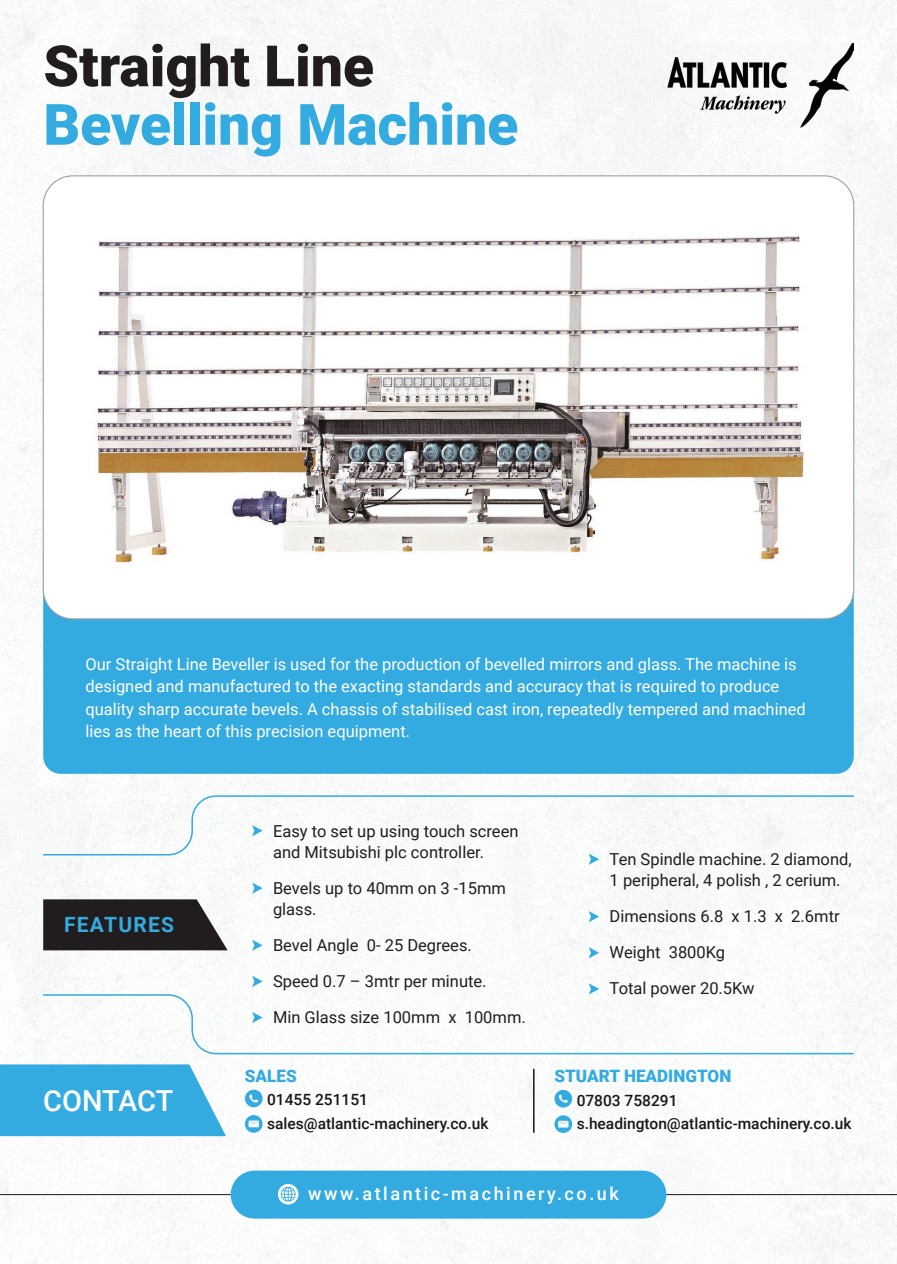
<style>
.page{position:relative;width:897px;height:1264px;background:#fff}
.page>*{position:absolute;margin:0;border:0;box-sizing:border-box;transform-origin:0 0}
.t1{font:900 57px "Roboto";color:#33aae0}
.t2{font:900 57px "Roboto";color:#211d1e}
.t3{font:500 28.95px "Roboto";letter-spacing:-.01em;color:#fff}
.t4{font:700 21px "Roboto";letter-spacing:.06em;color:#33aae0}
.t5{font:500 18px "Roboto";letter-spacing:.14em;color:#fff}
.t6{font:900 17.1px "Roboto";color:#33aae0}
.t7{font:16.5px/22.5px "Roboto";color:#fff}
.t8{font:16.5px/36px "Roboto";color:#211d1e}
.t9{font:500 15.45px/23.2px "Roboto";color:#181818}
</style>
<div class="page">
<img style="left:694px;top:0;width:202px;height:51px">
<img style="left:839px;top:51px;width:57px;height:1213px">
<img style="left:0;top:578px;width:695px;height:686px">
<img style="left:667px;top:43px;width:186px;height:85px">
<div style="left:43px;top:535px;width:810px;height:239px;background:#33aae0;border-radius:17px"></div>
<div style="left:43px;top:176px;width:810px;height:443px;background:#fff;border-radius:30px"></div>
<img style="left:96px;top:236px;width:708px;height:327px">
<svg style="left:43px;top:899px;width:185px;height:51px;background:#353132"></svg>
<svg style="left:252px;top:882px;width:10px;height:11px"></svg>
<svg style="left:252px;top:939px;width:10px;height:12px"></svg>
<svg style="left:252px;top:975px;width:10px;height:12px"></svg>
<svg style="left:588px;top:856px;width:11px;height:9px"></svg>
<svg style="left:588px;top:911px;width:11px;height:11px"></svg>
<svg style="left:588px;top:947px;width:11px;height:11px"></svg>
<svg style="left:588px;top:983px;width:11px;height:10px"></svg>
<svg style="left:42px;top:794px;width:813px;height:62px"></svg>
<svg style="left:42px;top:993px;width:813px;height:62px"></svg>
<svg style="left:0;top:1064px;width:226px;height:72px;background:#43b0e2"></svg>
<svg style="left:245px;top:1089px;width:17px;height:18px"></svg>
<svg style="left:245px;top:1115px;width:17px;height:17px"></svg>
<svg style="left:554px;top:1090px;width:18px;height:17px"></svg>
<svg style="left:554px;top:1115px;width:18px;height:18px"></svg>
<hr style="left:533px;top:1068px;width:1px;height:64px;background:#181818">
<hr style="left:0;top:1194px;width:896px;height:1px;background:#181818">
<div style="left:231px;top:1170px;width:435px;height:48px;background:#33aae0;border-radius:24px"></div>
<svg style="left:278px;top:1184px;width:20px;height:20px"></svg>
<h1 class="t2" style="left:43px;top:26px;width:332px">Straight Line</h1>
<h1 class="t1" style="left:43px;top:84px;width:476px">Bevelling Machine</h1>
<p class="t7" style="left:85px;top:652px;width:722px">Our Straight Line Beveller is used for the production of bevelled mirrors and glass. The machine is designed and manufactured to the exacting standards and accuracy that is required to produce quality sharp accurate bevels. A chassis of stabilised cast iron, repeatedly tempered and machined lies as the heart of this precision equipment.</p>
<p class="t4" style="left:64px;top:910px;width:111px">FEATURES</p>
<h2 class="t3" style="left:43px;top:1080px;width:131px">CONTACT</h2>
<p class="t8" style="left:273px;top:819px;width:247px;line-height:21px">Easy to set up using touch screen and Mitsubishi plc controller.</p>
<p class="t8" style="left:273px;top:876px;width:234px;line-height:21px">Bevels up to 40mm on 3 -15mm glass.</p>
<p class="t8" style="left:273px;top:926px;width:254px">Bevel Angle 0- 25 Degrees.<br>Speed 0.7 – 3mtr per minute.<br>Min Glass size 100mm x 100mm.</p>
<p class="t6" style="left:245px;top:1064px;width:53px">SALES</p>
<p class="t9" style="left:267px;top:1087px;width:223px">01455 251151 sales@atlantic-machinery.co.uk</p>
<p class="t8" style="left:609px;top:848px;width:243px;line-height:21px">Ten Spindle machine. 2 diamond,<br>1 peripheral, 4 polish , 2 cerium.</p>
<p class="t8" style="left:609px;top:897px;width:231px">Dimensions 6.8 x 1.3 x 2.6mtr<br>Weight 3800Kg<br>Total power 20.5Kw</p>
<p class="t6" style="left:554px;top:1064px;width:178px">STUART HEADINGTON</p>
<p class="t9" style="left:576px;top:1087px;width:276px">07803 758291 s.headington@atlantic-machinery.co.uk</p>
<p class="t5" style="left:308px;top:1181px;width:312px">www.atlantic-machinery.co.uk</p>
</div>
